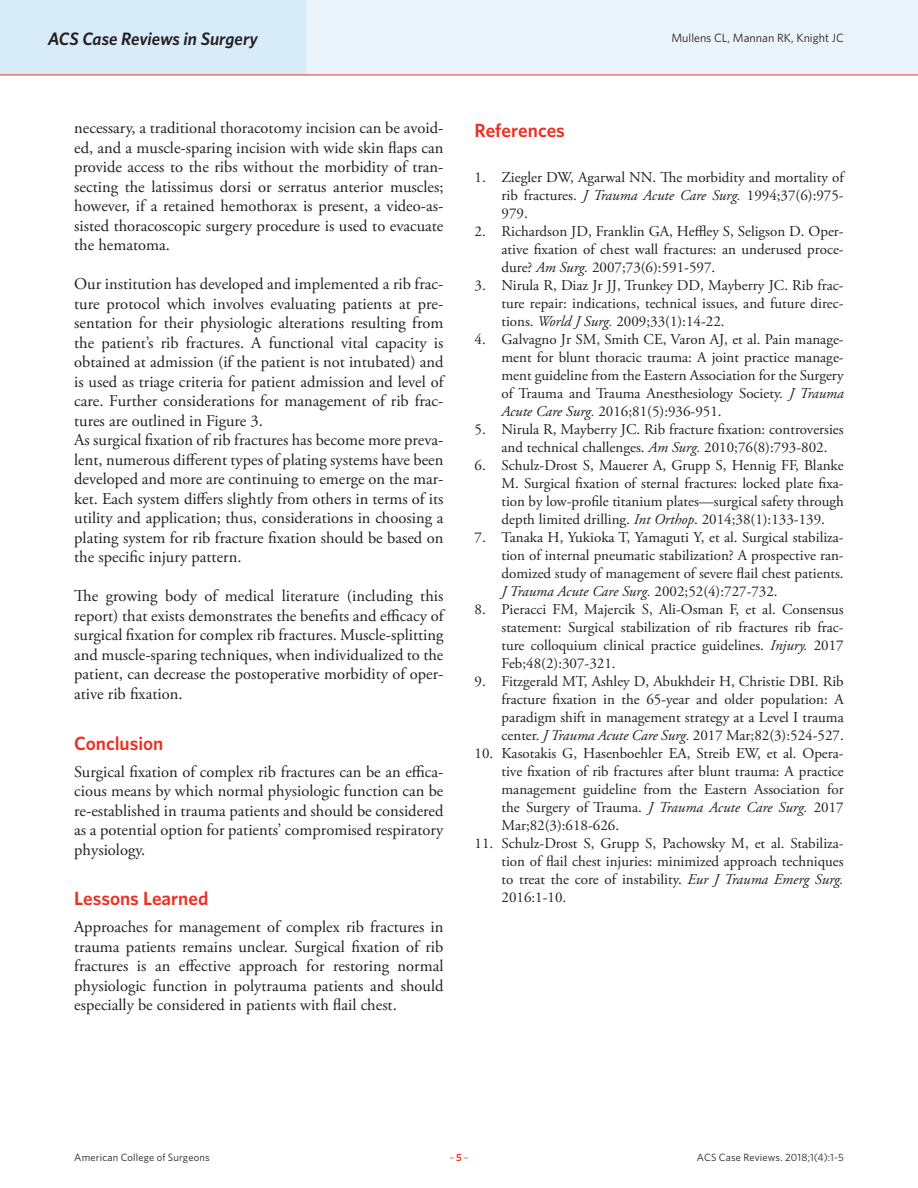
<style>
.page{position:relative;width:918px;height:1188px;background:#fff}
.page>*{position:absolute;margin:0;border:0;box-sizing:border-box;transform-origin:0 0}
.Article_Subhead{font:600 19.2px "Whitney";color:#ee2e22}
.t1{font:italic 600 18px "Whitney";letter-spacing:-.005em;color:#231f20}
.Article_Body_no_inde{font:16.5px/19.5px "Adobe Garamond Pro";color:#231f20;text-align:justify}
.t2{font:15px/18px "Adobe Garamond Pro";color:#231f20;text-align:justify}
.t3{font:12px "Whitney";color:#231f20}
.t4{font:10.5px "Whitney";letter-spacing:.02em;color:#231f20}
.t5{font:10.5px "Whitney";color:#ee2e22}
.s1{font-style:italic}
.s2{font-weight:600}
</style>
<div class="page">
<div style="left:0;top:0;width:918px;height:75px;background:#eaf5fb"></div>
<div style="left:0;top:0;width:306px;height:75px;background:#d7ebf8"></div>
<hr style="left:0;top:75px;width:918px;height:1px;background:#ee2e22">
<p class="t1" style="left:48px;top:26px;width:212px">ACS Case Reviews in Surgery</p>
<p class="t3" style="left:671px;top:30px;width:174px">Mullens CL, Mannan RK, Knight JC</p>
<p class="Article_Body_no_inde" style="left:74px;top:119px;width:371px">necessary, a traditional thoracotomy incision can be avoid&shy;ed, and a muscle-sparing incision with wide skin flaps can provide access to the ribs without the morbidity of tran&shy;secting the latissimus dorsi or serratus anterior muscles; however, if a retained hemothorax is present, a video-as&shy;sisted thoracoscopic surgery procedure is used to evacuate the hematoma.</p>
<p class="Article_Body_no_inde" style="left:74px;top:275px;width:371px">Our institution has developed and implemented a rib frac&shy;ture protocol which involves evaluating patients at pre&shy;sentation for their physiologic alterations resulting from the patient’s rib fractures. A functional vital capacity is obtained at admission (if the patient is not intubated) and is used as triage criteria for patient admission and level of care. Further considerations for management of rib frac&shy;tures are outlined in Figure 3.</p>
<p class="Article_Body_no_inde" style="left:74px;top:431px;width:371px">As surgical fixation of rib fractures has become more preva&shy;lent, numerous different types of plating systems have been developed and more are continuing to emerge on the mar&shy;ket. Each system differs slightly from others in terms of its utility and application; thus, considerations in choosing a plating system for rib fracture fixation should be based on the specific injury pattern.</p>
<p class="Article_Body_no_inde" style="left:74px;top:587px;width:371px">The growing body of medical literature (including this report) that exists demonstrates the benefits and efficacy of surgical fixation for complex rib fractures. Muscle-splitting and muscle-sparing techniques, when individualized to the patient, can decrease the postoperative morbidity of oper&shy;ative rib fixation.</p>
<p class="Article_Subhead" style="left:74px;top:730px;width:91px">Conclusion</p>
<p class="Article_Body_no_inde" style="left:74px;top:762px;width:371px">Surgical fixation of complex rib fractures can be an effica&shy;cious means by which normal physiologic function can be re-established in trauma patients and should be considered as a potential option for patients’ compromised respiratory physiology.</p>
<p class="Article_Subhead" style="left:74px;top:886px;width:136px">Lessons Learned</p>
<p class="Article_Body_no_inde" style="left:74px;top:918px;width:371px">Approaches for management of complex rib fractures in trauma patients remains unclear. Surgical fixation of rib fractures is an effective approach for restoring normal physiologic function in polytrauma patients and should especially be considered in patients with flail chest.</p>
<p class="Article_Subhead" style="left:475px;top:117px;width:92px">References</p>
<p class="t2" style="left:502px;top:169px;width:344px;text-indent:-27px">1. Ziegler DW, Agarwal NN. The morbidity and mortality of rib fractures. <span class="s1">J Trauma Acute Care Surg.</span> 1994;37(6):975- 979.</p>
<p class="t2" style="left:502px;top:223px;width:344px;text-indent:-27px">2. Richardson JD, Franklin GA, Heffley S, Seligson D. Oper&shy;ative fixation of chest wall fractures: an underused proce&shy;dure? <span class="s1">Am Surg.</span> 2007;73(6):591-597.</p>
<p class="t2" style="left:502px;top:277px;width:344px;text-indent:-27px">3. Nirula R, Diaz Jr JJ, Trunkey DD, Mayberry JC. Rib frac&shy;ture repair: indications, technical issues, and future direc&shy;tions. <span class="s1">World J Surg.</span> 2009;33(1):14-22.</p>
<p class="t2" style="left:502px;top:331px;width:344px;text-indent:-27px">4. Galvagno Jr SM, Smith CE, Varon AJ, et al. Pain manage&shy;ment for blunt thoracic trauma: A joint practice manage&shy;ment guideline from the Eastern Association for the Surgery of Trauma and Trauma Anesthesiology Society. <span class="s1">J Trauma Acute Care Surg.</span> 2016;81(5):936-951.</p>
<p class="t2" style="left:502px;top:421px;width:344px;text-indent:-27px">5. Nirula R, Mayberry JC. Rib fracture fixation: controversies and technical challenges. <span class="s1">Am Surg.</span> 2010;76(8):793-802.</p>
<p class="t2" style="left:502px;top:457px;width:344px;text-indent:-27px">6. Schulz-Drost S, Mauerer A, Grupp S, Hennig FF, Blanke M. Surgical fixation of sternal fractures: locked plate fixa&shy;tion by low-profile titanium plates—surgical safety through depth limited drilling. <span class="s1">Int Orthop</span>. 2014;38(1):133-139.</p>
<p class="t2" style="left:502px;top:529px;width:344px;text-indent:-27px">7. Tanaka H, Yukioka T, Yamaguti Y, et al. Surgical stabiliza&shy;tion of internal pneumatic stabilization? A prospective ran&shy;domized study of management of severe flail chest patients.<br><span class="s1">J Trauma Acute Care Surg.</span> 2002;52(4):727-732.</p>
<p class="t2" style="left:502px;top:601px;width:344px;text-indent:-27px">8. Pieracci FM, Majercik S, Ali-Osman F, et al. Consensus statement: Surgical stabilization of rib fractures rib frac&shy;ture colloquium clinical practice guidelines. <span class="s1">Injury.</span> 2017<br>Feb;48(2):307-321.</p>
<p class="t2" style="left:502px;top:673px;width:344px;text-indent:-27px">9. Fitzgerald MT, Ashley D, Abukhdeir H, Christie DBI. Rib fracture fixation in the 65-year and older population: A paradigm shift in management strategy at a Level I trauma center. <span class="s1">J Trauma Acute Care Surg.</span> 2017 Mar;82(3):524-527.</p>
<p class="t2" style="left:502px;top:745px;width:344px;text-indent:-27px">10. Kasotakis G, Hasenboehler EA, Streib EW, et al. Opera&shy;tive fixation of rib fractures after blunt trauma: A practice management guideline from the Eastern Association for the Surgery of Trauma. <span class="s1">J Trauma Acute Care Surg.</span> 2017<br>Mar;82(3):618-626.</p>
<p class="t2" style="left:502px;top:835px;width:344px;text-indent:-27px">11. Schulz-Drost S, Grupp S, Pachowsky M, et al. Stabiliza&shy;tion of flail chest injuries: minimized approach techniques to treat the core of instability. <span class="s1">Eur J Trauma Emerg Surg.<br></span>2016:1-10.</p>
<p class="t4" style="left:74px;top:1150px;width:137px">American College of Surgeons</p>
<p class="t5" style="left:450px;top:1150px;width:20px">–<span class="s2">5</span>–</p>
<p class="t4" style="left:697px;top:1150px;width:148px">ACS Case Reviews. 2018;1(4):1-5</p>
</div>
